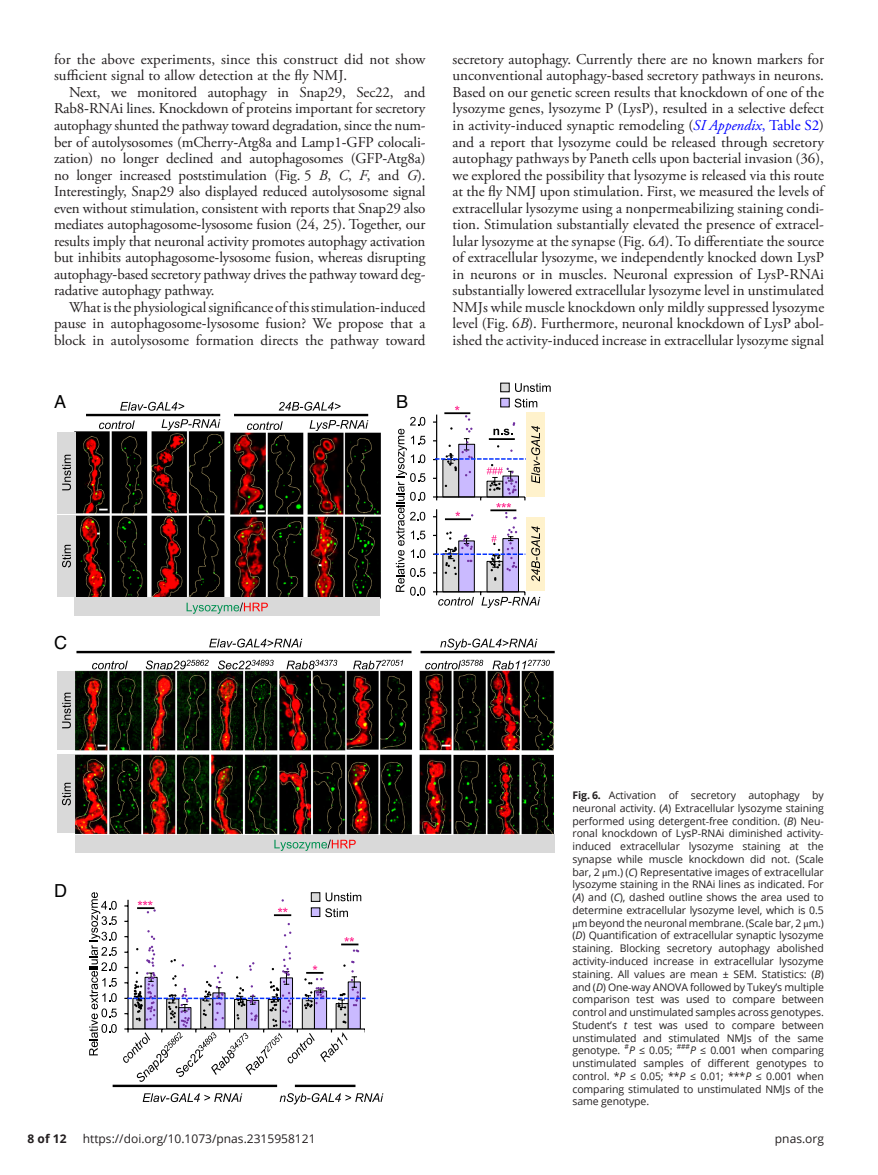
<style>
.page{position:relative;width:878px;height:1175px;background:#fff}
.page>*{position:absolute;margin:0;border:0;box-sizing:border-box;transform-origin:0 0}
.t1{font:18px "Helvetica";color:#000}
.t2{font:15px/16.5px "Adobe Garamond Pro";color:#231f20;text-align:justify}
.t3{font:12px "Open Sans";color:#231f20}
.t4{font:700 12px "Open Sans";color:#231f20}
.t5{font:10.5px/12.8px "Open Sans";letter-spacing:-.01em;color:#231f20;text-align:justify}
.t6{font:7.05px "Open Sans";color:#231f20}
.s1{font-family:"STIX"}
.s2{font-style:italic}
.s3{font-style:italic;color:#00f}
.s4{color:#00f}
.s5{font-weight:700}
</style>
<div class="page">
<div style="left:75px;top:834px;width:479px;height:18px;background:#d9d9d9"></div>
<svg style="left:274px;top:839px;width:81px;height:12px"></svg>
<svg style="left:286px;top:659px;width:51px;height:10px"></svg>
<div style="left:57px;top:671px;width:18px;height:79px;background:#d9d9d9"></div>
<svg style="left:62px;top:692px;width:9px;height:36px"></svg>
<div style="left:57px;top:754px;width:18px;height:79px;background:#d9d9d9"></div>
<svg style="left:62px;top:782px;width:9px;height:23px"></svg>
<svg style="left:146px;top:659px;width:63px;height:11px"></svg>
<svg style="left:92px;top:660px;width:36px;height:9px"></svg>
<svg style="left:209px;top:638px;width:93px;height:9px"></svg>
<svg style="left:218px;top:659px;width:55px;height:10px"></svg>
<svg style="left:353px;top:659px;width:50px;height:10px"></svg>
<hr style="left:76px;top:651px;width:335px;height:2px;background:#000">
<svg style="left:492px;top:659px;width:57px;height:10px"></svg>
<svg style="left:440px;top:638px;width:97px;height:12px"></svg>
<img style="left:75px;top:670px;width:478px;height:164px">
<hr style="left:420px;top:651px;width:134px;height:2px;background:#000">
<svg style="left:425px;top:659px;width:58px;height:10px"></svg>
<svg style="left:247px;top:421px;width:35px;height:9px"></svg>
<svg style="left:309px;top:420px;width:59px;height:11px"></svg>
<svg style="left:278px;top:402px;width:62px;height:9px"></svg>
<hr style="left:234px;top:414px;width:134px;height:2px;background:#000">
<svg style="left:161px;top:419px;width:59px;height:11px"></svg>
<img style="left:75px;top:431px;width:305px;height:167px">
<svg style="left:99px;top:420px;width:36px;height:9px"></svg>
<svg style="left:120px;top:402px;width:64px;height:9px"></svg>
<hr style="left:86px;top:414px;width:134px;height:2px;background:#000">
<div style="left:57px;top:432px;width:18px;height:81px;background:#d9d9d9"></div>
<svg style="left:62px;top:455px;width:9px;height:35px"></svg>
<div style="left:57px;top:515px;width:18px;height:81px;background:#d9d9d9"></div>
<svg style="left:62px;top:545px;width:9px;height:22px"></svg>
<div style="left:74px;top:597px;width:305px;height:18px;background:#d9d9d9"></div>
<svg style="left:186px;top:602px;width:82px;height:12px"></svg>
<svg style="left:143px;top:1093px;width:99px;height:9px"></svg>
<hr style="left:113px;top:1084px;width:164px;height:3px;background:#000">
<hr style="left:295px;top:1084px;width:60px;height:3px;background:#000">
<svg style="left:279px;top:1093px;width:104px;height:11px"></svg>
<svg style="left:89px;top:892px;width:28px;height:163px"></svg>
<hr style="left:436px;top:509px;width:1px;height:83px;background:#000">
<hr style="left:445px;top:518px;width:25px;height:2px;background:#000">
<svg style="left:395px;top:417px;width:30px;height:178px"></svg>
<div style="left:526px;top:413px;width:18px;height:84px;background:#fff2cc"></div>
<div style="left:526px;top:517px;width:18px;height:74px;background:#fff2cc"></div>
<svg style="left:433px;top:526px;width:107px;height:82px"></svg>
<div style="left:500px;top:383px;width:9px;height:9px;background:#d9d9d9"></div>
<div style="left:500px;top:383px;width:9px;height:9px;border:1px solid #000"></div>
<svg style="left:515px;top:383px;width:35px;height:9px"></svg>
<svg style="left:433px;top:398px;width:107px;height:121px"></svg>
<div style="left:500px;top:398px;width:9px;height:9px;background:#cabaff;border:1px solid #000"></div>
<svg style="left:123px;top:892px;width:242px;height:190px"></svg>
<p class="t2" style="left:54px;top:51px;width:373px">for the above experiments, since this construct did not show sufficient signal to allow detection at the fly NMJ.</p>
<p class="t2" style="left:54px;top:84px;width:373px;text-indent:15px">Next, we monitored autophagy in Snap29, Sec22, and Rab8<span class="s1">-</span>RNAi lines. Knockdown of proteins important for secretory autophagy shunted the pathway toward degradation, since the num&shy;ber of autolysosomes (mCherry<span class="s1">-</span>Atg8a and Lamp1<span class="s1">-</span>GFP colocali&shy;zation) no longer declined and autophagosomes (GFP<span class="s1">-</span>Atg8a) no longer increased poststimulation (Fig. 5 <span class="s2">B</span>, <span class="s2">C</span>, <span class="s2">F</span>, and <span class="s2">G</span>).<br>Interestingly, Snap29 also displayed reduced autolysosome signal even without stimulation, consistent with reports that Snap29 also mediates autophagosome<span class="s1">-</span>lysosome fusion (24, 25). Together, our results imply that neuronal activity promotes autophagy activation but inhibits autophagosome<span class="s1">-</span>lysosome fusion, whereas disrupting autophagy<span class="s1">-</span>based secretory pathway drives the pathway toward deg&shy;radative autophagy pathway.</p>
<p class="t2" style="left:54px;top:299px;width:373px;text-indent:15px">What is the physiological significance of this stimulation<span class="s1">-</span>induced pause in autophagosome<span class="s1">-</span>lysosome fusion? We propose that a block in autolysosome formation directs the pathway toward</p>
<p class="t1" style="left:54px;top:388px;width:14px">A</p>
<p class="t1" style="left:396px;top:388px;width:14px">B</p>
<p class="t2" style="left:452px;top:51px;width:373px">secretory autophagy. Currently there are no known markers for unconventional autophagy<span class="s1">-</span>based secretory pathways in neurons.<br>Based on our genetic screen results that knockdown of one of the lysozyme genes, lysozyme P (LysP), resulted in a selective defect in activity<span class="s1">-</span>induced synaptic remodeling (<span class="s3">SI Appendix</span><span class="s4">, Table S2</span>) and a report that lysozyme could be released through secretory autophagy pathways by Paneth cells upon bacterial invasion (36), we explored the possibility that lysozyme is released via this route at the fly NMJ upon stimulation. First, we measured the levels of extracellular lysozyme using a nonpermeabilizing staining condi&shy;tion. Stimulation substantially elevated the presence of extracel&shy;lular lysozyme at the synapse (Fig. 6<span class="s2">A</span>). To differentiate the source of extracellular lysozyme, we independently knocked down LysP in neurons or in muscles. Neuronal expression of LysP<span class="s1">-</span>RNAi substantially lowered extracellular lysozyme level in unstimulated NMJs while muscle knockdown only mildly suppressed lysozyme level (Fig. 6<span class="s2">B</span>). Furthermore, neuronal knockdown of LysP abol&shy;ished the activity<span class="s1">-</span>induced increase in extracellular lysozyme signal</p>
<p class="t1" style="left:54px;top:629px;width:14px">C</p>
<p class="t1" style="left:54px;top:876px;width:14px">D</p>
<p class="t5" style="left:572px;top:788px;width:253px"><span class="s5">Fig. 6.</span> Activation of secretory autophagy by neuronal activity. (<span class="s2">A</span>) Extracellular lysozyme staining performed using detergent<span class="s1">-</span>free condition. (<span class="s2">B</span>) Neu&shy;ronal knockdown of LysP<span class="s1">-</span>RNAi diminished activity&shy;induced extracellular lysozyme staining at the synapse while muscle knockdown did not. (Scale bar, 2 <span class="s1">μ</span>m.) (<span class="s2">C</span>) Representative images of extracellular lysozyme staining in the RNAi lines as indicated. For (<span class="s2">A</span>) and (<span class="s2">C</span>), dashed outline shows the area used to determine extracellular lysozyme level, which is 0.5 <span class="s1">μ</span>m beyond the neuronal membrane. (Scale bar, 2 <span class="s1">μ</span>m.) (<span class="s2">D</span>) Quantification of extracellular synaptic lysozyme staining. Blocking secretory autophagy abolished activity<span class="s1">-</span>induced increase in extracellular lysozyme staining. All values are mean ± SEM. Statistics: (<span class="s2">B</span>) and (<span class="s2">D</span>) One<span class="s1">-</span>way ANOVA followed by Tukey’s multiple comparison test was used to compare between control and unstimulated samples across genotypes.<br>Student’s <span class="s2">t</span> test was used to compare between unstimulated and stimulated NMJs of the same genotype.</p>
<p class="t6" style="left:624px;top:1042px;width:6px">#</p>
<p class="t5" style="left:628px;top:1043px;width:45px"><span class="s2">P</span> ≤ 0.05;</p>
<p class="t6" style="left:676px;top:1042px;width:15px">###</p>
<p class="t5" style="left:572px;top:1043px;width:253px;text-indent:118px"><span class="s2">P</span> ≤ 0.001 when comparing unstimulated samples of different genotypes to control. *<span class="s2">P</span> ≤ 0.05; **<span class="s2">P</span> ≤ 0.01; ***<span class="s2">P</span> ≤ 0.001 when comparing stimulated to unstimulated NMJs of the same genotype.</p>
<p class="t4" style="left:28px;top:1130px;width:40px">8 of 12</p>
<p class="t3" style="left:83px;top:1130px;width:234px">https://doi.org/10.1073/pnas.2315958121</p>
<p class="t3" style="left:774px;top:1130px;width:51px">pnas.org</p>
</div>
